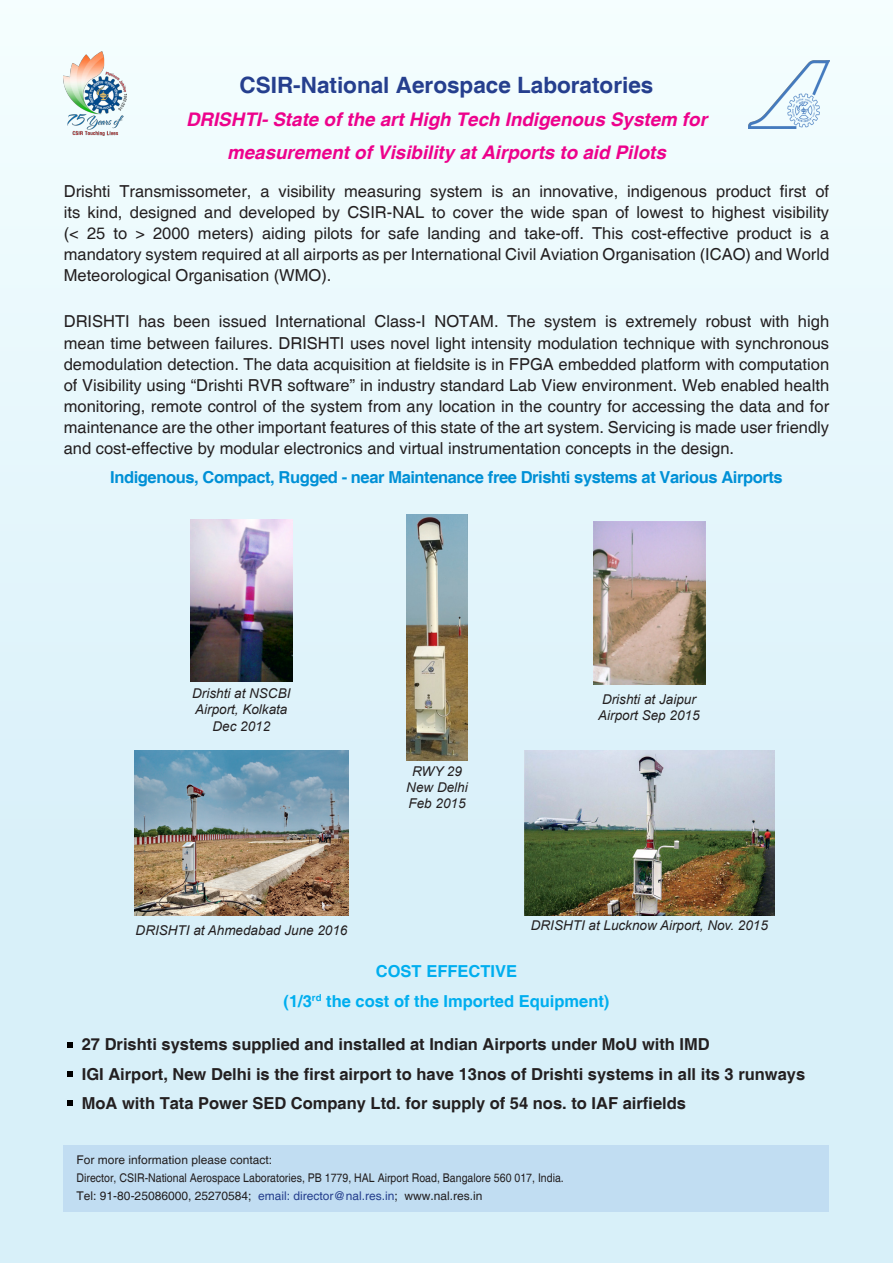
<style>
.page{position:relative;width:893px;height:1263px;background:#fff}
.page>*{position:absolute;margin:0;border:0;box-sizing:border-box;transform-origin:0 0}
.t1{font:700 22.5px "Helvetica";color:#253f8e}
.t2{font:italic 700 18.75px/33px "Helvetica";color:#ed028c;text-align:center}
.t3{font:16.5px/21px "Helvetica";color:#231f20;text-align:justify}
.t4{font:700 16.5px/29.5px "Helvetica";color:#231f20}
.t5{font:700 16.5px "Helvetica";letter-spacing:-.025em;color:#0090d6}
.t6{font:700 16.5px/29.5px "Helvetica";color:#00aeef;text-align:center}
.t7{font:italic 13.5px/16.2px "Arial";color:#231f20;text-align:center}
.t8{font:12px/18px "Helvetica";color:#231f20}
.s1{color:#253f8e}
</style>
<div class="page">
<div style="left:0;top:0;width:893px;height:1263px;background:linear-gradient(to bottom,#f2fdfe,#d1ecf7)"></div>
<svg style="left:892px;top:0;width:1px;height:1263px"></svg>
<img style="left:406px;top:514px;width:62px;height:246px">
<img style="left:134px;top:751px;width:215px;height:164px">
<img style="left:190px;top:519px;width:102px;height:163px">
<img style="left:593px;top:522px;width:112px;height:162px">
<img style="left:525px;top:751px;width:249px;height:164px">
<svg style="left:67px;top:1042px;width:5px;height:6px"></svg>
<svg style="left:67px;top:1071px;width:5px;height:5px"></svg>
<svg style="left:67px;top:1101px;width:5px;height:5px"></svg>
<div style="left:64px;top:1145px;width:765px;height:67px;background:#c1ddf2"></div>
<img style="left:64px;top:51px;width:62px;height:84px">
<img style="left:748px;top:61px;width:81px;height:68px">
<h1 class="t1" style="left:240px;top:71px;width:415px">CSIR-National Aerospace Laboratories</h1>
<p class="t2" style="left:186px;top:104px;width:522px">DRISHTI- State of the art High Tech Indigenous System for measurement of Visibility at Airports to aid Pilots</p>
<p class="t3" style="left:64px;top:181px;width:767px">Drishti Transmissometer, a visibility measuring system is an innovative, indigenous product first of its kind, designed and developed by CSIR-NAL to cover the wide span of lowest to highest visibility (&lt; 25 to &gt; 2000 meters) aiding pilots for safe landing and take-off. This cost-effective product is a mandatory system required at all airports as per International Civil Aviation Organisation (ICAO) and World Meteorological Organisation (WMO).</p>
<p class="t3" style="left:64px;top:312px;width:767px">DRISHTI has been issued International Class-I NOTAM. The system is extremely robust with high mean time between failures. DRISHTI uses novel light intensity modulation technique with synchronous demodulation detection. The data acquisition at fieldsite is in FPGA embedded platform with computation of Visibility using “Drishti RVR software” in industry standard Lab View environment. Web enabled health monitoring, remote control of the system from any location in the country for accessing the data and for maintenance are the other important features of this state of the art system. Servicing is made user friendly and cost-effective by modular electronics and virtual instrumentation concepts in the design.</p>
<p class="t5" style="left:110px;top:467px;width:674px">Indigenous, Compact, Rugged - near Maintenance free Drishti systems at Various Airports</p>
<p class="t7" style="left:192px;top:685px;width:100px">Drishti at NSCBI<br>Airport, Kolkata<br>Dec 2012</p>
<p class="t7" style="left:598px;top:691px;width:103px;text-align:left">Drishti at Jaipur<br>Airport Sep 2015</p>
<p class="t7" style="left:406px;top:763px;width:63px">RWY 29<br>New Delhi<br>Feb 2015</p>
<p class="t7" style="left:136px;top:922px;width:213px">DRISHTI at Ahmedabad June 2016</p>
<p class="t7" style="left:531px;top:918px;width:239px">DRISHTI at Lucknow Airport, Nov. 2015</p>
<p class="t6" style="left:284px;top:957px;width:327px">COST EFFECTIVE<br>(1/3<sup>rd</sup> the cost of the Imported Equipment)</p>
<p class="t4" style="left:82px;top:1030px;width:725px">27 Drishti systems supplied and installed at Indian Airports under MoU with IMD<br>IGI Airport, New Delhi is the first airport to have 13nos of Drishti systems in all its 3 runways<br>MoA with Tata Power SED Company Ltd. for supply of 54 nos. to IAF airfields</p>
<p class="t8" style="left:77px;top:1151px;width:489px">For more information please contact:<br>Director, CSIR-National Aerospace Laboratories, PB 1779, HAL Airport Road, Bangalore 560 017, India.<br>Tel: 91-80-25086000, 25270584; <span class="s1">email: director@nal.res.in</span>; www.nal.res.in</p>
</div>
